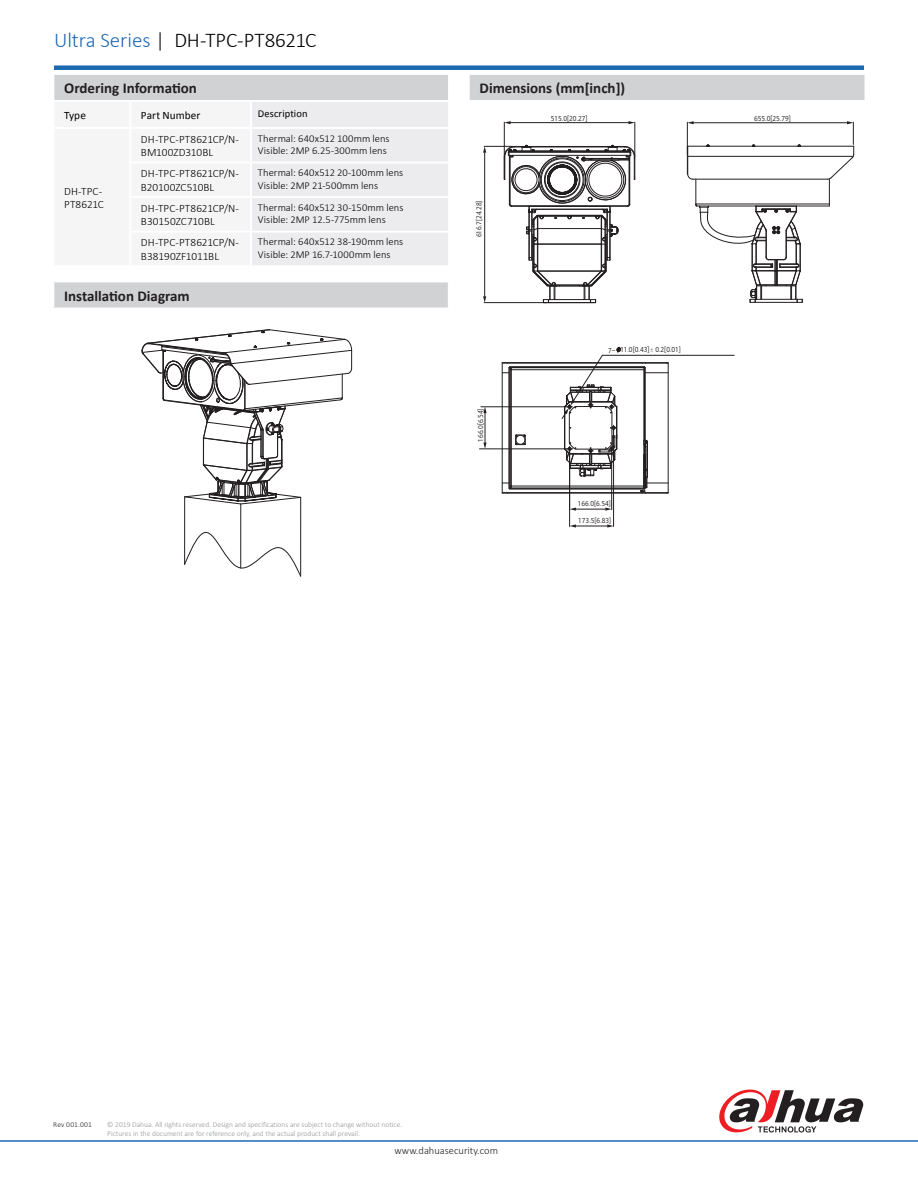
<style>
.page{position:relative;width:918px;height:1188px;background:#fff}
.page>*{position:absolute;margin:0;border:0;box-sizing:border-box;transform-origin:0 0}
.t1{font:300 21px "Calibri";color:#000}
.t2{font:700 15px "Calibri";color:#231f20}
.表格内标题{font:300 11.25px/13.5px "Calibri";letter-spacing:.005em;color:#000}
.表格内标题-2{font:11.25px "Calibri";color:#000}
.表格正文{font:300 10.5px/12.6px "Calibri";letter-spacing:.005em;color:#000}
.t3{font:300 10.5px "Calibri";color:#231f20}
.表格正文-2{font:10.5px "Calibri";letter-spacing:.01em;color:#000}
.t4{font:300 7.5px "Calibri";color:#939598}
.t5{font:300 7.5px "Calibri";letter-spacing:.015em;color:#231f20}
.t6{font:7.05px "FZYOUH 508 R GB1 4";color:#231f20}
.s1{color:#1e69b4}
.s2{color:#1b1513}
.s3{font-family:"Adobe Song Std";font-weight:300;font-size:3.75px}
</style>
<div class="page">
<hr style="left:0;top:1140px;width:918px;height:2px;background:#1e69b4">
<div style="left:54px;top:65px;width:810px;height:5px;background:#1e69b4"></div>
<svg style="left:719px;top:1090px;width:144px;height:42px"></svg>
<hr style="left:184px;top:497px;width:1px;height:67px;background:#231f20">
<hr style="left:240px;top:504px;width:1px;height:64px;background:#231f20">
<hr style="left:300px;top:497px;width:1px;height:79px;background:#231f20">
<svg style="left:142px;top:330px;width:210px;height:174px"></svg>
<svg style="left:184px;top:531px;width:117px;height:45px"></svg>
<div style="left:53px;top:281px;width:396px;height:27px;background:#d1d2d4"></div>
<hr style="left:52px;top:281px;width:398px;height:1px;background:#fff">
<hr style="left:52px;top:282px;width:2px;height:26px;background:#fff">
<hr style="left:448px;top:282px;width:2px;height:26px;background:#fff">
<div style="left:469px;top:74px;width:396px;height:27px;background:#d1d2d4"></div>
<hr style="left:468px;top:73px;width:398px;height:2px;background:#fff">
<hr style="left:468px;top:100px;width:398px;height:2px;background:#fff">
<hr style="left:468px;top:75px;width:2px;height:25px;background:#fff">
<hr style="left:750px;top:302px;width:52px;height:1px;background:#231f20">
<hr style="left:697px;top:206px;width:132px;height:1px;background:#231f20">
<hr style="left:696px;top:204px;width:133px;height:1px;background:#231f20">
<hr style="left:693px;top:179px;width:135px;height:1px;background:#231f20">
<hr style="left:688px;top:156px;width:165px;height:1px;background:#231f20">
<hr style="left:688px;top:146px;width:166px;height:1px;background:#231f20">
<hr style="left:504px;top:122px;width:1px;height:34px;background:#231f20">
<hr style="left:635px;top:122px;width:1px;height:34px;background:#231f20">
<hr style="left:511px;top:122px;width:117px;height:1px;background:#231f20">
<svg style="left:504px;top:121px;width:7px;height:3px"></svg>
<svg style="left:628px;top:121px;width:7px;height:3px"></svg>
<hr style="left:687px;top:122px;width:1px;height:33px;background:#231f20">
<hr style="left:694px;top:122px;width:153px;height:1px;background:#231f20">
<svg style="left:687px;top:121px;width:7px;height:3px"></svg>
<svg style="left:827px;top:121px;width:27px;height:85px"></svg>
<svg style="left:483px;top:145px;width:153px;height:158px"></svg>
<svg style="left:687px;top:145px;width:116px;height:157px"></svg>
<hr style="left:502px;top:363px;width:1px;height:130px;background:#231f20">
<hr style="left:509px;top:367px;width:1px;height:122px;background:#231f20">
<hr style="left:510px;top:368px;width:1px;height:120px;background:#231f20">
<hr style="left:511px;top:370px;width:1px;height:116px;background:#231f20">
<hr style="left:502px;top:493px;width:166px;height:1px;background:#231f20">
<hr style="left:502px;top:492px;width:166px;height:1px;background:#231f20">
<hr style="left:510px;top:489px;width:135px;height:1px;background:#231f20">
<hr style="left:510px;top:488px;width:134px;height:1px;background:#231f20">
<hr style="left:511px;top:486px;width:133px;height:1px;background:#231f20">
<hr style="left:644px;top:367px;width:1px;height:73px;background:#231f20">
<hr style="left:645px;top:367px;width:1px;height:73px;background:#231f20">
<hr style="left:668px;top:363px;width:1px;height:130px;background:#231f20">
<hr style="left:511px;top:369px;width:133px;height:1px;background:#231f20">
<hr style="left:509px;top:367px;width:136px;height:1px;background:#231f20">
<hr style="left:510px;top:366px;width:135px;height:1px;background:#231f20">
<hr style="left:502px;top:363px;width:166px;height:1px;background:#231f20">
<hr style="left:502px;top:362px;width:166px;height:1px;background:#231f20">
<svg style="left:502px;top:363px;width:10px;height:11px"></svg>
<svg style="left:502px;top:483px;width:10px;height:11px"></svg>
<svg style="left:642px;top:363px;width:27px;height:11px"></svg>
<svg style="left:640px;top:440px;width:29px;height:54px"></svg>
<hr style="left:611px;top:451px;width:1px;height:59px;background:#231f20">
<svg style="left:570px;top:508px;width:42px;height:3px"></svg>
<hr style="left:479px;top:449px;width:93px;height:1px;background:#231f20">
<hr style="left:481px;top:407px;width:91px;height:1px;background:#231f20">
<hr style="left:485px;top:413px;width:1px;height:30px;background:#231f20">
<svg style="left:483px;top:407px;width:4px;height:6px"></svg>
<svg style="left:483px;top:443px;width:4px;height:6px"></svg>
<hr style="left:613px;top:430px;width:1px;height:97px;background:#231f20">
<hr style="left:569px;top:451px;width:1px;height:76px;background:#231f20">
<hr style="left:576px;top:526px;width:31px;height:1px;background:#231f20">
<svg style="left:570px;top:524px;width:6px;height:4px"></svg>
<svg style="left:607px;top:524px;width:7px;height:4px"></svg>
<svg style="left:515px;top:434px;width:11px;height:12px"></svg>
<hr style="left:602px;top:355px;width:132px;height:1px;background:#231f20">
<svg style="left:562px;top:347px;width:64px;height:130px"></svg>
<div style="left:53px;top:74px;width:396px;height:27px;background:#d1d2d4"></div>
<div style="left:252px;top:102px;width:196px;height:163px;background:#ececee"></div>
<hr style="left:251px;top:127px;width:199px;height:2px;background:#fff">
<hr style="left:251px;top:196px;width:199px;height:2px;background:#fff">
<hr style="left:52px;top:73px;width:78px;height:2px;background:#fff">
<hr style="left:130px;top:73px;width:121px;height:2px;background:#fff">
<hr style="left:251px;top:73px;width:199px;height:2px;background:#fff">
<hr style="left:251px;top:162px;width:199px;height:1px;background:#fff">
<hr style="left:251px;top:231px;width:199px;height:2px;background:#fff">
<hr style="left:52px;top:75px;width:2px;height:25px;background:#fff">
<hr style="left:448px;top:75px;width:2px;height:25px;background:#fff">
<hr style="left:52px;top:100px;width:78px;height:2px;background:#fff">
<hr style="left:130px;top:100px;width:121px;height:2px;background:#fff">
<hr style="left:251px;top:100px;width:199px;height:2px;background:#fff">
<p class="t1" style="left:54px;top:27px;width:264px"><span class="s1">Ultra Series</span> <span class="s2">|</span> DH-TPC-PT8621C</p>
<p class="t2" style="left:64px;top:79px;width:134px">Ordering Information</p>
<p class="表格内标题-2" style="left:64px;top:108px;width:23px">Type</p>
<p class="表格内标题-2" style="left:141px;top:108px;width:61px">Part Number</p>
<p class="表格正文-2" style="left:258px;top:107px;width:51px">Description</p>
<p class="表格内标题" style="left:64px;top:184px;width:41px">DH-TPC-<br>PT8621C</p>
<p class="表格内标题" style="left:141px;top:132px;width:100px">DH-TPC-PT8621CP/N-<br>BM100ZD310BL</p>
<p class="表格正文" style="left:258px;top:132px;width:133px">Thermal: 640x512 100mm lens<br>Visible: 2MP 6.25-300mm lens</p>
<p class="表格内标题" style="left:141px;top:167px;width:100px">DH-TPC-PT8621CP/N-<br>B20100ZC510BL</p>
<p class="表格正文" style="left:258px;top:166px;width:147px">Thermal: 640x512 20-100mm lens</p>
<p class="表格正文" style="left:258px;top:179px;width:122px">Visible: 2MP 21-500mm lens</p>
<p class="表格内标题" style="left:141px;top:201px;width:100px">DH-TPC-PT8621CP/N-<br>B30150ZC710BL</p>
<p class="表格正文" style="left:258px;top:201px;width:147px">Thermal: 640x512 30-150mm lens</p>
<p class="表格正文" style="left:258px;top:213px;width:129px">Visible: 2MP 12.5-775mm lens</p>
<p class="表格内标题" style="left:141px;top:236px;width:100px">DH-TPC-PT8621CP/N-<br>B38190ZF1011BL</p>
<p class="表格正文" style="left:258px;top:235px;width:147px">Thermal: 640x512 38-190mm lens<br>Visible: 2MP 16.7-1000mm lens</p>
<p class="t2" style="left:64px;top:286px;width:127px">Installation Diagram</p>
<p class="t2" style="left:480px;top:79px;width:147px">Dimensions (mm[inch])</p>
<p class="t6" style="left:551px;top:114px;width:38px">515.0[20.27]</p>
<p class="t6" style="left:475px;top:237px;width:38px;rotate:-90deg">616.7[24.28]</p>
<p class="t6" style="left:477px;top:442px;width:35px;rotate:-90deg">166.0[6.54]</p>
<p class="t6" style="left:608px;top:346px;width:74px">7- 11.0[0.43]<sup>+</sup><span class="s3">_</span> 0.2[0.01]</p>
<p class="t6" style="left:578px;top:500px;width:35px">166.0[6.54]</p>
<p class="t6" style="left:578px;top:517px;width:35px">173.5[6.83]</p>
<p class="t6" style="left:754px;top:114px;width:38px">655.0[25.79]</p>
<p class="t5" style="left:53px;top:1120px;width:40px">Rev 001.001</p>
<p class="t4" style="left:107px;top:1120px;width:296px">© 2019 Dahua. All rights reserved. Design and specifications are subject to change without notice.</p>
<p class="t4" style="left:107px;top:1129px;width:254px">Pictures in the document are for reference only, and the actual product shall prevail.</p>
<p class="t3" style="left:395px;top:1144px;width:105px">www.dahuasecurity.com</p>
</div>
